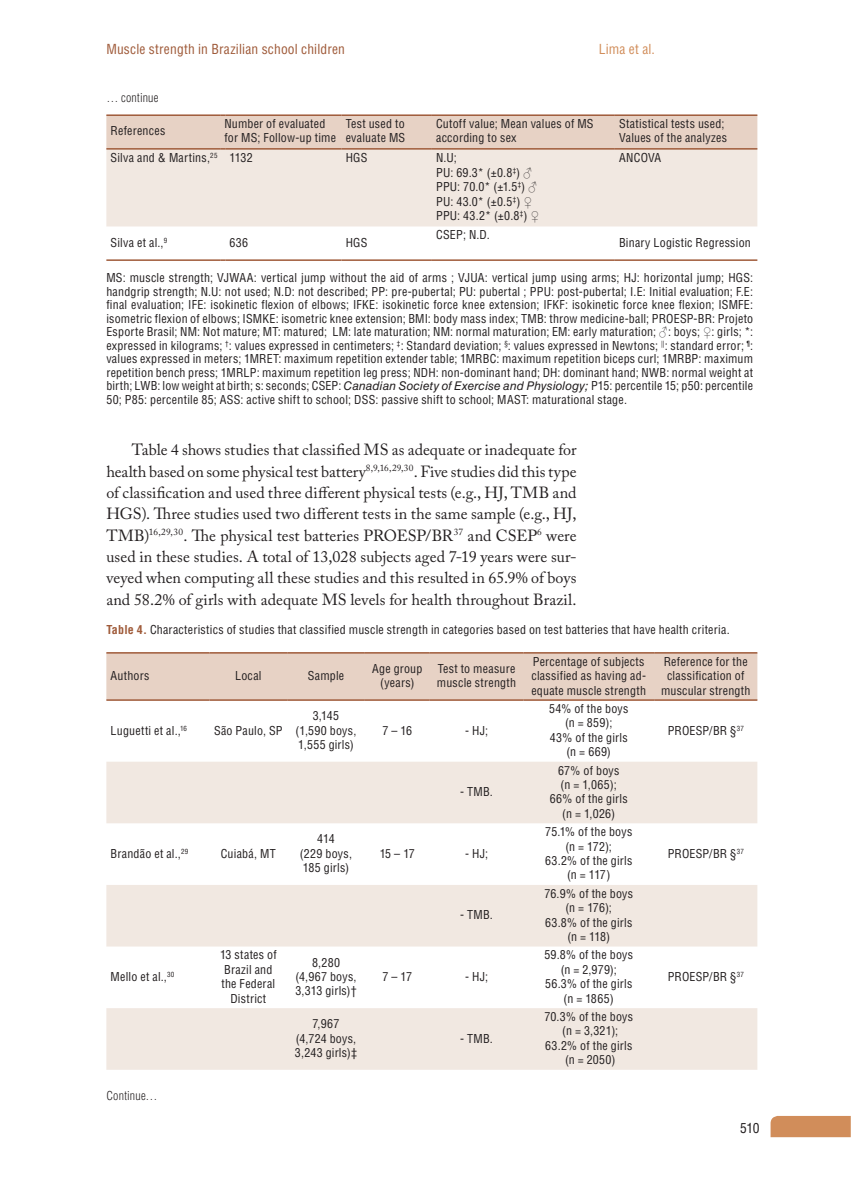
<style>
.page{position:relative;width:851px;height:1191px;background:#fff}
.page>*{position:absolute;margin:0;border:0;box-sizing:border-box;transform-origin:0 0}
.t1{font:16.05px/21.3px "Adobe Caslon Pro";letter-spacing:.005em;color:#231f20;text-align:justify}
.t2{font:condensed 13.5px "Helvetica LT Std";letter-spacing:.015em;color:#9f5a39}
.t3{font:condensed 13.5px "Helvetica LT Std";letter-spacing:.015em;color:#d18d5a}
.t4{font:condensed 13.5px "Helvetica LT Std";color:#231f20}
.t5{font:condensed 12px/14.4px "Helvetica LT Std";letter-spacing:.02em;color:#231f20;text-align:center}
.t6{font:300 condensed 12px "Helvetica LT Std";letter-spacing:.015em;color:#231f20}
.s1{font-family:"Arial";font-stretch:normal}
.s2{font-style:italic;font-stretch:normal}
.s3{font-weight:700;color:#9f5a39}
</style>
<div class="page">
<div style="left:770px;top:1116px;width:80px;height:21px;background:#d18d5a"></div>
<div style="left:106px;top:150px;width:651px;height:76px;background:#f1e8e1"></div>
<svg style="left:106px;top:114px;width:651px;height:36px;background:#e3ccbe"></svg>
<hr style="left:225px;top:148px;width:116px;height:2px;background:#9f5a39">
<hr style="left:341px;top:148px;width:91px;height:2px;background:#9f5a39">
<hr style="left:432px;top:148px;width:182px;height:2px;background:#9f5a39">
<hr style="left:614px;top:148px;width:143px;height:2px;background:#9f5a39">
<hr style="left:106px;top:259px;width:114px;height:2px;background:#9f5a39">
<hr style="left:225px;top:259px;width:116px;height:2px;background:#9f5a39">
<hr style="left:341px;top:259px;width:91px;height:2px;background:#9f5a39">
<hr style="left:432px;top:259px;width:182px;height:2px;background:#9f5a39">
<hr style="left:614px;top:259px;width:143px;height:2px;background:#9f5a39">
<div style="left:106px;top:653px;width:651px;height:46px;background:#e7d2c5"></div>
<svg style="left:106px;top:762px;width:651px;height:307px;fill:#f1e8e1"></svg>
<hr style="left:106px;top:652px;width:103px;height:1px;background:#9f5a39">
<hr style="left:209px;top:652px;width:78px;height:1px;background:#9f5a39">
<hr style="left:287px;top:652px;width:78px;height:1px;background:#9f5a39">
<hr style="left:365px;top:652px;width:64px;height:1px;background:#9f5a39">
<hr style="left:429px;top:652px;width:94px;height:1px;background:#9f5a39">
<hr style="left:523px;top:652px;width:131px;height:1px;background:#9f5a39">
<hr style="left:654px;top:652px;width:103px;height:1px;background:#9f5a39">
<hr style="left:106px;top:699px;width:103px;height:2px;background:#9f5a39">
<hr style="left:209px;top:699px;width:78px;height:2px;background:#9f5a39">
<hr style="left:287px;top:699px;width:78px;height:2px;background:#9f5a39">
<hr style="left:365px;top:699px;width:64px;height:2px;background:#9f5a39">
<hr style="left:429px;top:699px;width:94px;height:2px;background:#9f5a39">
<hr style="left:523px;top:699px;width:131px;height:2px;background:#9f5a39">
<hr style="left:654px;top:699px;width:103px;height:2px;background:#9f5a39">
<p class="t2" style="left:106px;top:41px;width:240px">Muscle strength in Brazilian school children</p>
<p class="t3" style="left:598px;top:41px;width:58px">Lima et al.</p>
<p class="t6" style="left:106px;top:90px;width:54px">… continue</p>
<p class="t5" style="left:111px;top:124px;width:56px">References</p>
<p class="t5" style="left:224px;top:116px;width:113px;text-align:left">Number of evaluated for MS; Follow-up time</p>
<p class="t5" style="left:345px;top:116px;width:61px;text-align:left">Test used to evaluate MS</p>
<p class="t5" style="left:436px;top:116px;width:159px;text-align:left">Cutoff value; Mean values of MS according to sex</p>
<p class="t5" style="left:619px;top:116px;width:109px;text-align:left">Statistical tests used;<br>Values of the analyzes</p>
<p class="t5" style="left:111px;top:151px;width:144px">Silva and &amp; Martins,<sup>25</sup> 1132</p>
<p class="t5" style="left:345px;top:151px;width:23px">HGS</p>
<p class="t5" style="left:436px;top:151px;width:105px;text-align:left">N.U;<br>PU: 69.3* (±0.8<sup>‡</sup>) <span class="s1">♂<br></span>PPU: 70.0* (±1.5<sup>‡</sup>) <span class="s1">♂<br></span>PU: 43.0* (±0.5<sup>‡</sup>) <span class="s1">♀<br></span>PPU: 43.2* (±0.8<sup>‡</sup>) <span class="s1">♀</span></p>
<p class="t5" style="left:619px;top:151px;width:44px">ANCOVA</p>
<p class="t5" style="left:111px;top:235px;width:58px">Silva et al.,<sup>9</sup></p>
<p class="t5" style="left:229px;top:235px;width:20px">636</p>
<p class="t5" style="left:345px;top:235px;width:23px">HGS</p>
<p class="t5" style="left:436px;top:228px;width:55px">CSEP; N.D.</p>
<p class="t5" style="left:619px;top:235px;width:133px">Binary Logistic Regression</p>
<p class="t5" style="left:106px;top:271px;width:648px;line-height:13.5px;text-align:justify">MS: muscle strength; VJWAA: vertical jump without the aid of arms ; VJUA: vertical jump using arms; HJ: horizontal jump; HGS: handgrip strength; N.U: not used; N.D: not described; PP: pre-pubertal; PU: pubertal ; PPU: post-pubertal; I.E: Initial evaluation; F.E: final evaluation; IFE: isokinetic flexion of elbows; IFKE: isokinetic force knee extension; IFKF: isokinetic force knee flexion; ISMFE: isometric flexion of elbows; ISMKE: isometric knee extension; BMI: body mass index; TMB: throw medicine-ball; PROESP-BR: Projeto Esporte Brasil; NM: Not mature; MT: matured; LM: late maturation; NM: normal maturation; EM: early maturation; <span class="s1">♂</span>: boys; <span class="s1">♀</span>: girls; *: expressed in kilograms; <sup>†</sup>: values expressed in centimeters; <sup>‡</sup>: Standard deviation; <sup>§</sup>: values expressed in Newtons; <sup>||</sup>: standard error; <sup>¶</sup>: values expressed in meters; 1MRET: maximum repetition extender table; 1MRBC: maximum repetition biceps curl; 1MRBP: maximum repetition bench press; 1MRLP: maximum repetition leg press; NDH: non-dominant hand; DH: dominant hand; NWB: normal weight at birth; LWB: low weight at birth; s: seconds; CSEP: <span class="s2">Canadian Society of Exercise and Physiology;</span> P15: percentile 15; p50: percentile 50; P85: percentile 85; ASS: active shift to school; DSS: passive shift to school; MAST: maturational stage.</p>
<p class="t1" style="left:106px;top:439px;width:471px;text-indent:26px">Table 4 shows studies that classified MS as adequate or inadequate for health based on some physical test battery<sup>8,9,16,29,30</sup>. Five studies did this type of classification and used three different physical tests (e.g., HJ, TMB and HGS). Three studies used two different tests in the same sample (e.g., HJ, TMB)<sup>16,29,30</sup>. The physical test batteries PROESP/BR<sup>37</sup> and CSEP<sup>6</sup> were used in these studies. A total of 13,028 subjects aged 7-19 years were sur&shy;veyed when computing all these studies and this resulted in 65.9% of boys and 58.2% of girls with adequate MS levels for health throughout Brazil.</p>
<p class="t5" style="left:106px;top:622px;width:624px"><span class="s3">Table 4.</span> Characteristics of studies that classified muscle strength in categories based on test batteries that have health criteria.</p>
<p class="t5" style="left:111px;top:668px;width:40px">Authors</p>
<p class="t5" style="left:235px;top:668px;width:28px">Local</p>
<p class="t5" style="left:308px;top:668px;width:38px">Sample</p>
<p class="t5" style="left:372px;top:661px;width:52px">Age group (years)</p>
<p class="t5" style="left:437px;top:661px;width:81px;text-align:left">Test to measure muscle strength</p>
<p class="t5" style="left:531px;top:654px;width:116px;text-align:left">Percentage of subjects classified as having ad&shy;equate muscle strength</p>
<p class="t5" style="left:661px;top:654px;width:91px">Reference for the classification of muscular strength</p>
<p class="t5" style="left:111px;top:723px;width:78px">Luguetti et al.,<sup>16</sup></p>
<p class="t5" style="left:214px;top:723px;width:70px">São Paulo, SP</p>
<p class="t5" style="left:549px;top:701px;width:81px">54% of the boys (n = 859);<br>43% of the girls (n = 669)</p>
<p class="t5" style="left:295px;top:708px;width:62px">3,145<br>(1,590 boys,<br>1,555 girls)</p>
<p class="t5" style="left:667px;top:723px;width:78px">PROESP/BR §<sup>37</sup></p>
<p class="t5" style="left:382px;top:723px;width:31px">7 – 16</p>
<p class="t5" style="left:465px;top:723px;width:24px">- HJ;</p>
<p class="t5" style="left:111px;top:846px;width:79px">Brandão et al.,<sup>29</sup></p>
<p class="t5" style="left:221px;top:846px;width:57px">Cuiabá, MT</p>
<p class="t5" style="left:300px;top:831px;width:54px">414<br>(229 boys,<br>185 girls)</p>
<p class="t5" style="left:111px;top:969px;width:65px">Mello et al.,<sup>30</sup></p>
<p class="t6" style="left:106px;top:1088px;width:53px">Continue…</p>
<p class="t5" style="left:220px;top:947px;width:58px">13 states of<br>Brazil and the Federal<br>District</p>
<p class="t5" style="left:295px;top:955px;width:63px">8,280 (4,967 boys,<br>3,313 girls)†</p>
<p class="t5" style="left:295px;top:1016px;width:64px">7,967<br>(4,724 boys,<br>3,243 girls)‡</p>
<p class="t5" style="left:460px;top:784px;width:34px">- TMB.</p>
<p class="t5" style="left:379px;top:846px;width:37px">15 – 17</p>
<p class="t5" style="left:465px;top:846px;width:24px">- HJ;</p>
<p class="t5" style="left:460px;top:907px;width:34px">- TMB.</p>
<p class="t5" style="left:382px;top:969px;width:31px">7 – 17</p>
<p class="t5" style="left:465px;top:969px;width:24px">- HJ;</p>
<p class="t5" style="left:460px;top:1031px;width:34px">- TMB.</p>
<p class="t5" style="left:549px;top:763px;width:79px">67% of boys<br>(n = 1,065);<br>66% of the girls (n = 1,026)</p>
<p class="t5" style="left:545px;top:824px;width:89px">75.1% of the boys (n = 172);<br>63.2% of the girls (n = 117)</p>
<p class="t5" style="left:544px;top:886px;width:90px">76.9% of the boys (n = 176);<br>63.8% of the girls (n = 118)</p>
<p class="t5" style="left:544px;top:947px;width:90px">59.8% of the boys (n = 2,979);<br>56.3% of the girls (n = 1865)</p>
<p class="t5" style="left:544px;top:1009px;width:90px">70.3% of the boys (n = 3,321);<br>63.2% of the girls (n = 2050)</p>
<p class="t5" style="left:667px;top:846px;width:78px">PROESP/BR §<sup>37</sup></p>
<p class="t5" style="left:667px;top:969px;width:78px">PROESP/BR §<sup>37</sup></p>
<p class="t4" style="left:740px;top:1120px;width:21px">510</p>
</div>
